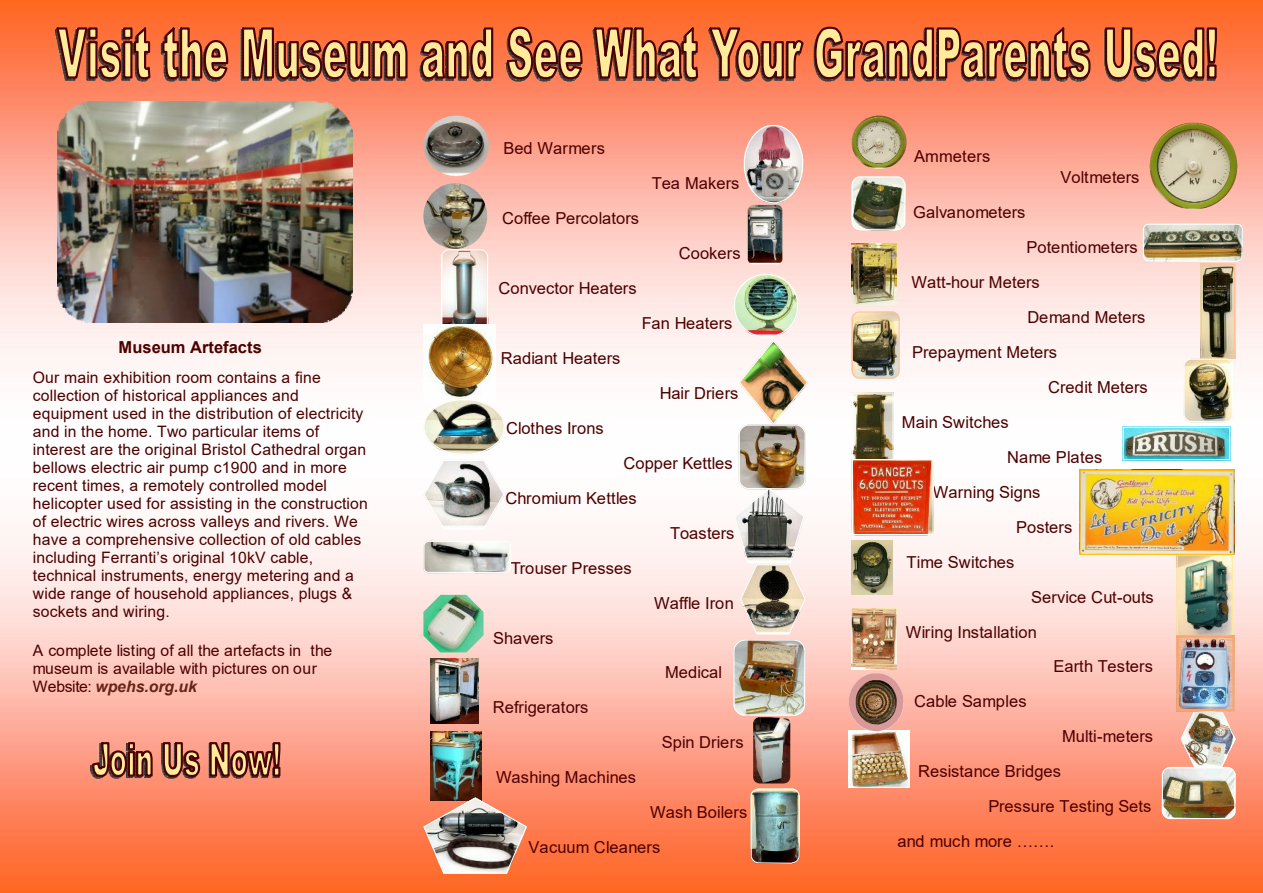
<style>
.page{position:relative;width:1263px;height:893px;background:#fff}
.page>*{position:absolute;margin:0;border:0;box-sizing:border-box;transform-origin:0 0}
.t1{font:16.5px "Arial";color:#4d0000}
.t2{font:700 16.5px "Arial";color:#4d0000}
.t3{font:15.75px/18px "Arial";letter-spacing:.01em;color:#4d0000}
.s1{font-weight:700;font-style:italic;color:#642515}
</style>
<div class="page">
<img style="left:0;top:0;width:1263px;height:893px">
<img style="left:423px;top:116px;width:66px;height:44px">
<img style="left:744px;top:125px;width:59px;height:78px">
<img style="left:423px;top:183px;width:64px;height:45px">
<img style="left:748px;top:205px;width:34px;height:59px">
<img style="left:423px;top:249px;width:82px;height:281px">
<svg style="left:423px;top:541px;width:88px;height:32px"></svg>
<img style="left:423px;top:595px;width:60px;height:52px">
<img style="left:733px;top:274px;width:75px;height:442px">
<img style="left:430px;top:658px;width:48px;height:65px">
<img style="left:430px;top:731px;width:51px;height:66px">
<svg style="left:423px;top:797px;width:104px;height:77px;background:#af8879"></svg>
<img style="left:751px;top:788px;width:49px;height:76px">
<img style="left:753px;top:717px;width:37px;height:66px">
<img style="left:851px;top:116px;width:55px;height:40px">
<img style="left:1149px;top:122px;width:88px;height:60px">
<svg style="left:851px;top:176px;width:54px;height:54px;background:#84856e"></svg>
<img style="left:851px;top:244px;width:45px;height:61px">
<img style="left:851px;top:311px;width:49px;height:68px">
<img style="left:851px;top:541px;width:41px;height:54px">
<img style="left:851px;top:608px;width:45px;height:61px">
<img style="left:849px;top:673px;width:60px;height:115px">
<img style="left:1122px;top:224px;width:121px;height:236px">
<img style="left:851px;top:392px;width:82px;height:143px">
<img style="left:1079px;top:470px;width:157px;height:349px">
<img style="left:58px;top:102px;width:294px;height:221px">
<img style="left:55px;top:28px;width:1161px;height:54px">
<svg style="left:55px;top:25px;width:97px;height:55px;background:#b67048"></svg>
<svg style="left:161px;top:25px;width:68px;height:56px;background:#bc744a"></svg>
<svg style="left:241px;top:3px;width:168px;height:78px;background:#d17341"></svg>
<svg style="left:420px;top:26px;width:74px;height:55px;background:#bd754a"></svg>
<svg style="left:506px;top:26px;width:78px;height:55px;background:#c1784c"></svg>
<svg style="left:593px;top:25px;width:106px;height:55px;background:#bb774c"></svg>
<svg style="left:708px;top:26px;width:97px;height:55px;background:#c8764a"></svg>
<svg style="left:813px;top:25px;width:279px;height:56px;background:#c5794c"></svg>
<svg style="left:1104px;top:26px;width:114px;height:55px;background:#bf774b"></svg>
<img style="left:91px;top:744px;width:117px;height:36px">
<svg style="left:91px;top:741px;width:63px;height:37px;background:#a76b53"></svg>
<svg style="left:162px;top:741px;width:39px;height:37px"></svg>
<svg style="left:208px;top:741px;width:74px;height:41px;background:#b27156"></svg>
<p class="t2" style="left:119px;top:341px;width:145px">Museum Artefacts</p>
<p class="t3" style="left:33px;top:370px;width:337px">Our main exhibition room contains a fine collection of historical appliances and equipment used in the distribution of electricity and in the home. Two particular items of interest are the original Bristol Cathedral organ bellows electric air pump c1900 and in more recent times, a remotely controlled model helicopter used for assisting in the construction of electric wires across valleys and rivers. We have a comprehensive collection of old cables including Ferranti’s original 10kV cable, technical instruments, energy metering and a wide range of household appliances, plugs &amp; sockets and wiring.</p>
<p class="t3" style="left:33px;top:643px;width:301px">A complete listing of all the artefacts in the museum is available with pictures on our<br>Website: <span class="s1">wpehs.org.uk</span></p>
<p class="t1" style="left:504px;top:142px;width:103px">Bed Warmers</p>
<p class="t1" style="left:502px;top:212px;width:138px">Coffee Percolators</p>
<p class="t1" style="left:498px;top:282px;width:140px">Convector Heaters</p>
<p class="t1" style="left:652px;top:177px;width:89px">Tea Makers</p>
<p class="t1" style="left:679px;top:247px;width:63px">Cookers</p>
<p class="t1" style="left:501px;top:352px;width:121px">Radiant Heaters</p>
<p class="t1" style="left:506px;top:422px;width:99px">Clothes Irons</p>
<p class="t1" style="left:642px;top:317px;width:92px">Fan Heaters</p>
<p class="t1" style="left:660px;top:387px;width:80px">Hair Driers</p>
<p class="t1" style="left:623px;top:457px;width:111px">Copper Kettles</p>
<p class="t1" style="left:505px;top:492px;width:133px">Chromium Kettles</p>
<p class="t1" style="left:670px;top:527px;width:66px">Toasters</p>
<p class="t1" style="left:511px;top:562px;width:123px">Trouser Presses</p>
<p class="t1" style="left:654px;top:597px;width:81px">Waffle Iron</p>
<p class="t1" style="left:493px;top:631px;width:62px">Shavers</p>
<p class="t1" style="left:665px;top:666px;width:59px">Medical</p>
<p class="t1" style="left:493px;top:701px;width:97px">Refrigerators</p>
<p class="t1" style="left:662px;top:736px;width:83px">Spin Driers</p>
<p class="t1" style="left:496px;top:771px;width:141px">Washing Machines</p>
<p class="t1" style="left:650px;top:806px;width:99px">Wash Boilers</p>
<p class="t1" style="left:528px;top:841px;width:133px">Vacuum Cleaners</p>
<p class="t1" style="left:914px;top:150px;width:78px">Ammeters</p>
<p class="t1" style="left:913px;top:206px;width:114px">Galvanometers</p>
<p class="t1" style="left:1060px;top:171px;width:81px">Voltmeters</p>
<p class="t1" style="left:1026px;top:241px;width:113px">Potentiometers</p>
<p class="t1" style="left:912px;top:276px;width:130px">Watt-hour Meters</p>
<p class="t1" style="left:1027px;top:311px;width:120px">Demand Meters</p>
<p class="t1" style="left:912px;top:346px;width:146px">Prepayment Meters</p>
<p class="t1" style="left:1048px;top:381px;width:101px">Credit Meters</p>
<p class="t1" style="left:902px;top:416px;width:108px">Main Switches</p>
<p class="t1" style="left:1007px;top:451px;width:96px">Name Plates</p>
<p class="t1" style="left:933px;top:486px;width:109px">Warning Signs</p>
<p class="t1" style="left:1016px;top:521px;width:57px">Posters</p>
<p class="t1" style="left:907px;top:556px;width:109px">Time Switches</p>
<p class="t1" style="left:1031px;top:591px;width:124px">Service Cut-outs</p>
<p class="t1" style="left:906px;top:625px;width:133px">Wiring Installation</p>
<p class="t1" style="left:1053px;top:660px;width:101px">Earth Testers</p>
<p class="t1" style="left:914px;top:695px;width:114px">Cable Samples</p>
<p class="t1" style="left:1062px;top:730px;width:93px">Multi-meters</p>
<p class="t1" style="left:918px;top:765px;width:144px">Resistance Bridges</p>
<p class="t1" style="left:988px;top:800px;width:165px">Pressure Testing Sets</p>
<p class="t1" style="left:897px;top:835px;width:158px">and much more …….</p>
</div>
